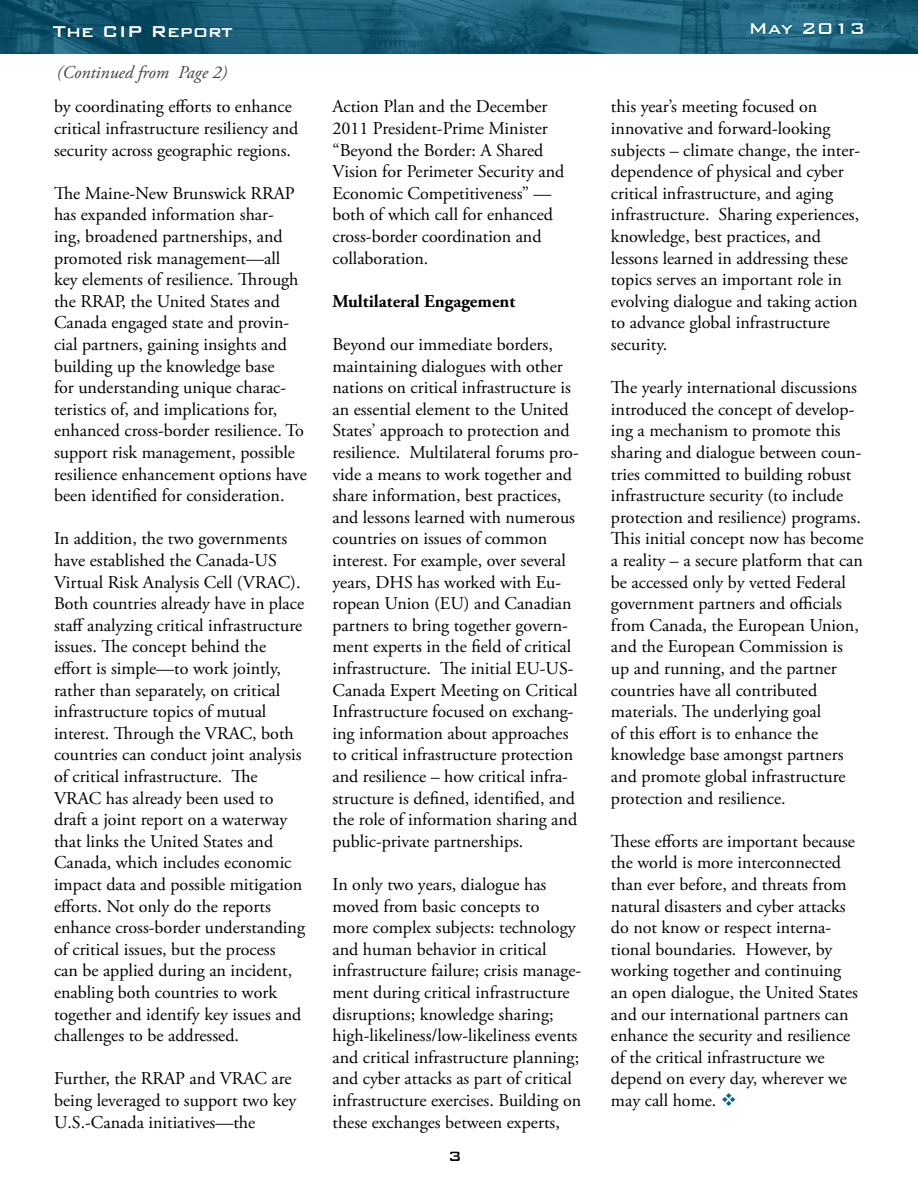
<style>
.page{position:relative;width:918px;height:1188px;background:#fff}
.page>*{position:absolute;margin:0;border:0;box-sizing:border-box;transform-origin:0 0}
.t1{font:500 21px "Bank Gothic BT";color:#fff}
.t2{font:18px/21.6px "Adobe Garamond Pro";color:#000}
.t3{font:700 18px "Adobe Garamond Pro";color:#000}
.t4{font:italic 18px "Adobe Garamond Pro";color:#414042}
.t5{font:500 18px "Bank Gothic BT";color:#000}
.s1{color:#006687}
</style>
<div class="page">
<img style="left:0;top:0;width:918px;height:54px">
<svg style="left:751px;top:23px;width:42px;height:12px"></svg>
<svg style="left:803px;top:23px;width:29px;height:12px"></svg>
<svg style="left:838px;top:23px;width:6px;height:12px"></svg>
<svg style="left:851px;top:23px;width:13px;height:12px"></svg>
<p class="t1" style="left:53px;top:20px;width:182px">The CIP Report</p>
<p class="t1" style="left:749px;top:17px;width:119px">May 2013</p>
<p class="t4" style="left:57px;top:61px;width:172px">(Continued from Page 2)</p>
<p class="t2" style="left:54px;top:96px;width:246px">by coordinating efforts to enhance critical infrastructure resiliency and security across geographic regions.</p>
<p class="t2" style="left:54px;top:183px;width:255px">The Maine-New Brunswick RRAP has expanded information shar-<br>ing, broadened partnerships, and promoted risk management—all key elements of resilience. Through the RRAP, the United States and Canada engaged state and provin&shy;cial partners, gaining insights and building up the knowledge base<br>for understanding unique charac&shy;teristics of, and implications for, enhanced cross-border resilience. To support risk management, possible resilience enhancement options have been identified for consideration.</p>
<p class="t2" style="left:54px;top:528px;width:253px">In addition, the two governments have established the Canada-US Virtual Risk Analysis Cell (VRAC).<br>Both countries already have in place staff analyzing critical infrastructure issues. The concept behind the effort is simple—to work jointly, rather than separately, on critical infrastructure topics of mutual interest. Through the VRAC, both countries can conduct joint analysis of critical infrastructure. The VRAC has already been used to draft a joint report on a waterway that links the United States and Canada, which includes economic impact data and possible mitigation efforts. Not only do the reports enhance cross-border understanding of critical issues, but the process<br>can be applied during an incident, enabling both countries to work together and identify key issues and challenges to be addressed.</p>
<p class="t2" style="left:54px;top:1068px;width:244px">Further, the RRAP and VRAC are being leveraged to support two key<br>U.S.-Canada initiatives—the</p>
<p class="t2" style="left:332px;top:96px;width:233px">Action Plan and the December<br>2011 President-Prime Minister “Beyond the Border: A Shared<br>Vision for Perimeter Security and<br>Economic Competitiveness” — both of which call for enhanced cross-border coordination and collaboration.</p>
<p class="t3" style="left:332px;top:291px;width:184px">Multilateral Engagement</p>
<p class="t2" style="left:332px;top:334px;width:248px">Beyond our immediate borders, maintaining dialogues with other nations on critical infrastructure is an essential element to the United States’ approach to protection and resilience. Multilateral forums pro&shy;vide a means to work together and share information, best practices, and lessons learned with numerous countries on issues of common interest. For example, over several years, DHS has worked with Eu&shy;ropean Union (EU) and Canadian partners to bring together govern&shy;ment experts in the field of critical infrastructure. The initial EU-US-Canada Expert Meeting on Critical Infrastructure focused on exchang&shy;ing information about approaches to critical infrastructure protection and resilience – how critical infra&shy;structure is defined, identified, and the role of information sharing and public-private partnerships.</p>
<p class="t2" style="left:332px;top:874px;width:250px">In only two years, dialogue has moved from basic concepts to<br>more complex subjects: technology and human behavior in critical infrastructure failure; crisis manage&shy;ment during critical infrastructure disruptions; knowledge sharing; high-likeliness/low-likeliness events and critical infrastructure planning; and cyber attacks as part of critical infrastructure exercises. Building on these exchanges between experts,</p>
<p class="t5" style="left:448px;top:1147px;width:15px">3</p>
<p class="t2" style="left:611px;top:96px;width:251px">this year’s meeting focused on innovative and forward-looking subjects – climate change, the inter&shy;dependence of physical and cyber critical infrastructure, and aging infrastructure. Sharing experiences, knowledge, best practices, and lessons learned in addressing these topics serves an important role in evolving dialogue and taking action to advance global infrastructure security.</p>
<p class="t2" style="left:611px;top:377px;width:254px">The yearly international discussions introduced the concept of develop&shy;ing a mechanism to promote this sharing and dialogue between coun&shy;tries committed to building robust infrastructure security (to include protection and resilience) programs.<br>This initial concept now has become a reality – a secure platform that can be accessed only by vetted Federal government partners and officials from Canada, the European Union, and the European Commission is up and running, and the partner countries have all contributed materials. The underlying goal<br>of this effort is to enhance the knowledge base amongst partners and promote global infrastructure protection and resilience.</p>
<p class="t2" style="left:611px;top:831px;width:249px">These efforts are important because the world is more interconnected than ever before, and threats from natural disasters and cyber attacks do not know or respect interna&shy;tional boundaries. However, by working together and continuing an open dialogue, the United States and our international partners can enhance the security and resilience of the critical infrastructure we depend on every day, wherever we may call home. <span class="s1">❖</span></p>
</div>
